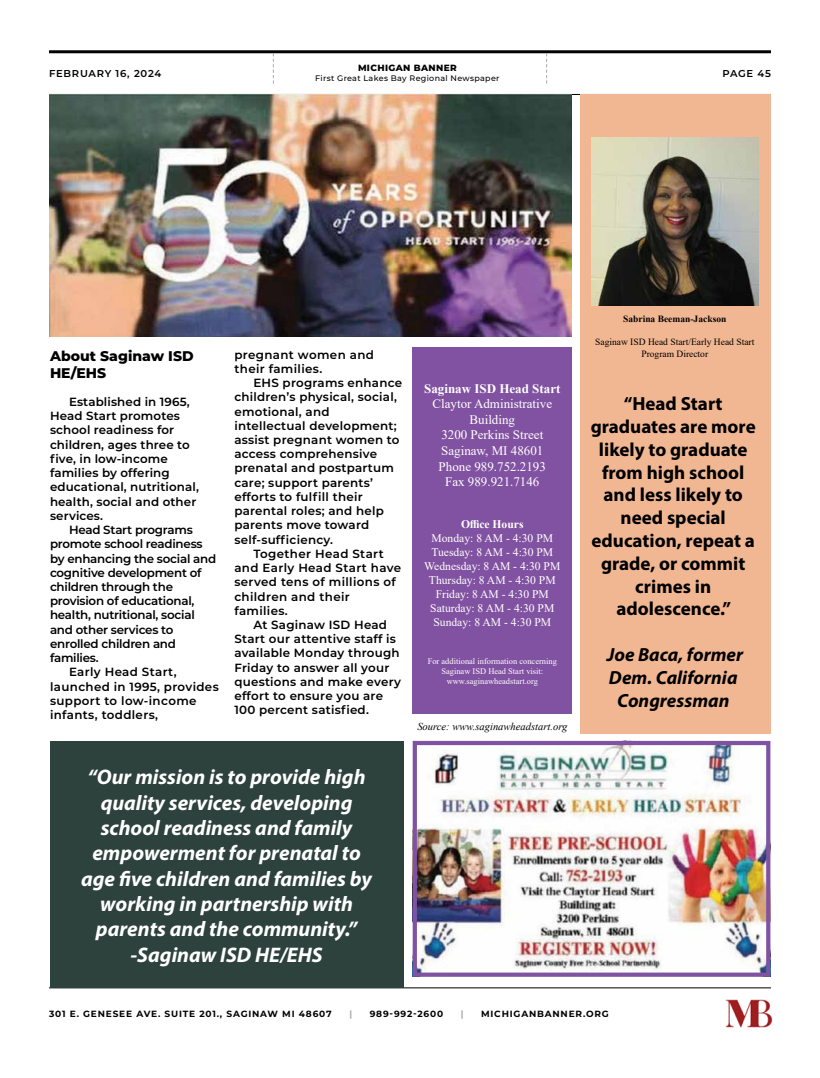
<style>
.page{position:relative;width:820px;height:1078px;background:#fff}
.page>*{position:absolute;margin:0;border:0;box-sizing:border-box;transform-origin:0 0}
.t1{font:italic 700 21.1px/25.3px "Myriad Pro";color:#fff;text-align:center}
.t2{font:700 19px/22.8px "Myriad Pro";color:#000;text-align:center}
.t3{font:italic 700 19px/22.8px "Myriad Pro";color:#000;text-align:center}
.t4{font:800 14px/16.8px "Montserrat";color:#000}
.t5{font:13px/15.6px "Times New Roman";color:#fff;text-align:center}
.t6{font:700 13px "Times New Roman";color:#fff}
.t7{font:600 11.9px/14.2px "Montserrat";letter-spacing:.02em;color:#000}
.t8{font:600 11.9px "Montserrat";letter-spacing:-.02em;color:#000}
.t9{font:11.6px/13.9px "Times New Roman";color:#fff;text-align:center}
.t10{font:700 11.6px "Times New Roman";color:#fff}
.t11{font:italic 10.5px "Times New Roman";color:#000}
.t12{font:600 10px "Montserrat";letter-spacing:.07em;color:#000101}
.t13{font:9.5px/11.4px "Times New Roman";color:#000;text-align:center}
.t14{font:700 9.5px "Times New Roman";color:#000}
.t15{font:700 9px "Montserrat";letter-spacing:.09em;color:#000}
.t16{font:800 9px "Montserrat";letter-spacing:.04em;color:#000101}
.t17{font:700 9px "Montserrat";color:#aaaaab}
.t18{font:8.4px/10.1px "Times New Roman";color:#fff;text-align:center}
.t19{font:500 8px "Montserrat";letter-spacing:.04em;color:#000101}
</style>
<div class="page">
<hr style="left:49px;top:50px;width:721px;height:3px;background:#000">
<hr style="left:49px;top:94px;width:721px;height:1px;background:#000">
<hr style="left:49px;top:987px;width:721px;height:1px;background:#000">
<img style="left:725px;top:999px;width:47px;height:29px">
<svg style="left:546px;top:53px;width:1px;height:31px"></svg>
<svg style="left:273px;top:53px;width:1px;height:31px"></svg>
<img style="left:49px;top:94px;width:522px;height:242px">
<img style="left:417px;top:745px;width:348px;height:226px">
<div style="left:412px;top:740px;width:358px;height:236px;border:4px solid #8052a2"></div>
<div style="left:579px;top:94px;width:191px;height:219px;background:#f1b692"></div>
<img style="left:591px;top:137px;width:167px;height:169px">
<div style="left:579px;top:306px;width:191px;height:427px;background:#f1b692"></div>
<div style="left:50px;top:740px;width:353px;height:247px;background:#2d423c"></div>
<div style="left:412px;top:347px;width:160px;height:366px;background:#8152a1"></div>
<p class="t16" style="left:358px;top:62px;width:100px">MICHIGAN BANNER</p>
<p class="t19" style="left:315px;top:73px;width:186px">First Great Lakes Bay Regional Newspaper</p>
<p class="t12" style="left:49px;top:66px;width:114px">FEBRUARY 16, 2024</p>
<p class="t12" style="left:722px;top:66px;width:50px">PAGE 45</p>
<p class="t4" style="left:50px;top:346px;width:145px">About Saginaw ISD<br>HE/EHS</p>
<p class="t7" style="left:50px;top:394px;width:150px;text-indent:19px">Established in 1965,<br>Head Start promotes school readiness for children, ages three to five, in low-income families by offering educational, nutritional, health, social and other services.</p>
<p class="t8" style="left:69px;top:521px;width:125px">Head Start programs</p>
<p class="t8" style="left:50px;top:535px;width:154px">promote school readiness</p>
<p class="t8" style="left:50px;top:549px;width:168px">by enhancing the social and</p>
<p class="t8" style="left:50px;top:564px;width:153px">cognitive development of</p>
<p class="t8" style="left:50px;top:578px;width:124px">children through the</p>
<p class="t8" style="left:50px;top:592px;width:146px">provision of educational,</p>
<p class="t8" style="left:50px;top:606px;width:146px">health, nutritional, social</p>
<p class="t8" style="left:50px;top:621px;width:125px">and other services to</p>
<p class="t8" style="left:50px;top:635px;width:127px">enrolled children and</p>
<p class="t8" style="left:50px;top:649px;width:50px">families.</p>
<p class="t7" style="left:69px;top:664px;width:109px">Early Head Start,</p>
<p class="t7" style="left:50px;top:678px;width:170px">launched in 1995, provides</p>
<p class="t7" style="left:50px;top:692px;width:148px">support to low-income</p>
<p class="t7" style="left:50px;top:707px;width:109px">infants, toddlers,</p>
<p class="t7" style="left:234px;top:346px;width:141px">pregnant women and their families.</p>
<p class="t7" style="left:253px;top:375px;width:150px">EHS programs enhance</p>
<p class="t7" style="left:234px;top:389px;width:164px">children’s physical, social,</p>
<p class="t7" style="left:234px;top:403px;width:97px">emotional, and</p>
<p class="t7" style="left:234px;top:418px;width:164px">intellectual development;</p>
<p class="t7" style="left:234px;top:432px;width:167px">assist pregnant women to</p>
<p class="t7" style="left:234px;top:446px;width:144px">access comprehensive</p>
<p class="t7" style="left:234px;top:460px;width:161px">prenatal and postpartum</p>
<p class="t7" style="left:234px;top:474px;width:140px">care; support parents’</p>
<p class="t7" style="left:234px;top:489px;width:130px">efforts to fulfill their</p>
<p class="t7" style="left:234px;top:503px;width:151px">parental roles; and help</p>
<p class="t7" style="left:234px;top:517px;width:136px">parents move toward</p>
<p class="t7" style="left:234px;top:531px;width:100px">self-sufficiency.</p>
<p class="t7" style="left:253px;top:546px;width:132px">Together Head Start</p>
<p class="t7" style="left:234px;top:560px;width:168px">and Early Head Start have</p>
<p class="t7" style="left:234px;top:574px;width:163px">served tens of millions of</p>
<p class="t7" style="left:234px;top:588px;width:117px">children and their</p>
<p class="t7" style="left:234px;top:602px;width:55px">families.</p>
<p class="t7" style="left:253px;top:617px;width:135px">At Saginaw ISD Head</p>
<p class="t7" style="left:234px;top:631px;width:163px">Start our attentive staff is</p>
<p class="t7" style="left:234px;top:645px;width:167px">available Monday through</p>
<p class="t7" style="left:234px;top:659px;width:156px">Friday to answer all your</p>
<p class="t7" style="left:234px;top:674px;width:168px">questions and make every</p>
<p class="t7" style="left:234px;top:688px;width:150px">effort to ensure you are</p>
<p class="t7" style="left:234px;top:702px;width:136px">100 percent satisfied.</p>
<h1 class="t1" style="left:81px;top:763px;width:292px">“Our mission is to provide high quality services, developing school readiness and family empowerment for prenatal to age five children and families by working in partnership with parents and the community.” -Saginaw ISD HE/EHS</h1>
<p class="t6" style="left:424px;top:379px;width:138px">Saginaw ISD Head Start</p>
<p class="t5" style="left:432px;top:395px;width:121px">Claytor Administrative<br>Building<br>3200 Perkins Street<br>Saginaw, MI 48601<br>Phone 989.752.2193<br>Fax 989.921.7146</p>
<p class="t10" style="left:461px;top:515px;width:64px">Office Hours</p>
<p class="t9" style="left:424px;top:530px;width:138px">Monday: 8 AM - 4:30 PM<br>Tuesday: 8 AM - 4:30 PM<br>Wednesday: 8 AM - 4:30 PM<br>Thursday: 8 AM - 4:30 PM<br>Friday: 8 AM - 4:30 PM<br>Saturday: 8 AM - 4:30 PM<br>Sunday: 8 AM - 4:30 PM</p>
<p class="t18" style="left:427px;top:655px;width:131px">For additional information concerning<br>Saginaw ISD Head Start visit: www.saginawheadstart.org</p>
<p class="t11" style="left:417px;top:719px;width:151px">Source: www.saginawheadstart.org</p>
<p class="t14" style="left:623px;top:312px;width:105px">Sabrina Beeman-Jackson</p>
<p class="t13" style="left:595px;top:336px;width:160px">Saginaw ISD Head Start/Early Head Start<br>Program Director</p>
<h2 class="t2" style="left:590px;top:391px;width:166px">“Head Start graduates are more likely to graduate from high school and less likely to need special education, repeat a grade, or commit crimes in adolescence.”</h2>
<h2 class="t3" style="left:606px;top:642px;width:138px">Joe Baca, former<br>Dem. California<br>Congressman</h2>
<p class="t15" style="left:49px;top:1006px;width:284px">301 E. GENESEE AVE. SUITE 201., SAGINAW MI 48607</p>
<p class="t17" style="left:349px;top:1006px;width:4px">|</p>
<p class="t15" style="left:369px;top:1006px;width:75px">989-992-2600</p>
<p class="t17" style="left:460px;top:1006px;width:4px">|</p>
<p class="t15" style="left:481px;top:1006px;width:129px">MICHIGANBANNER.ORG</p>
</div>
